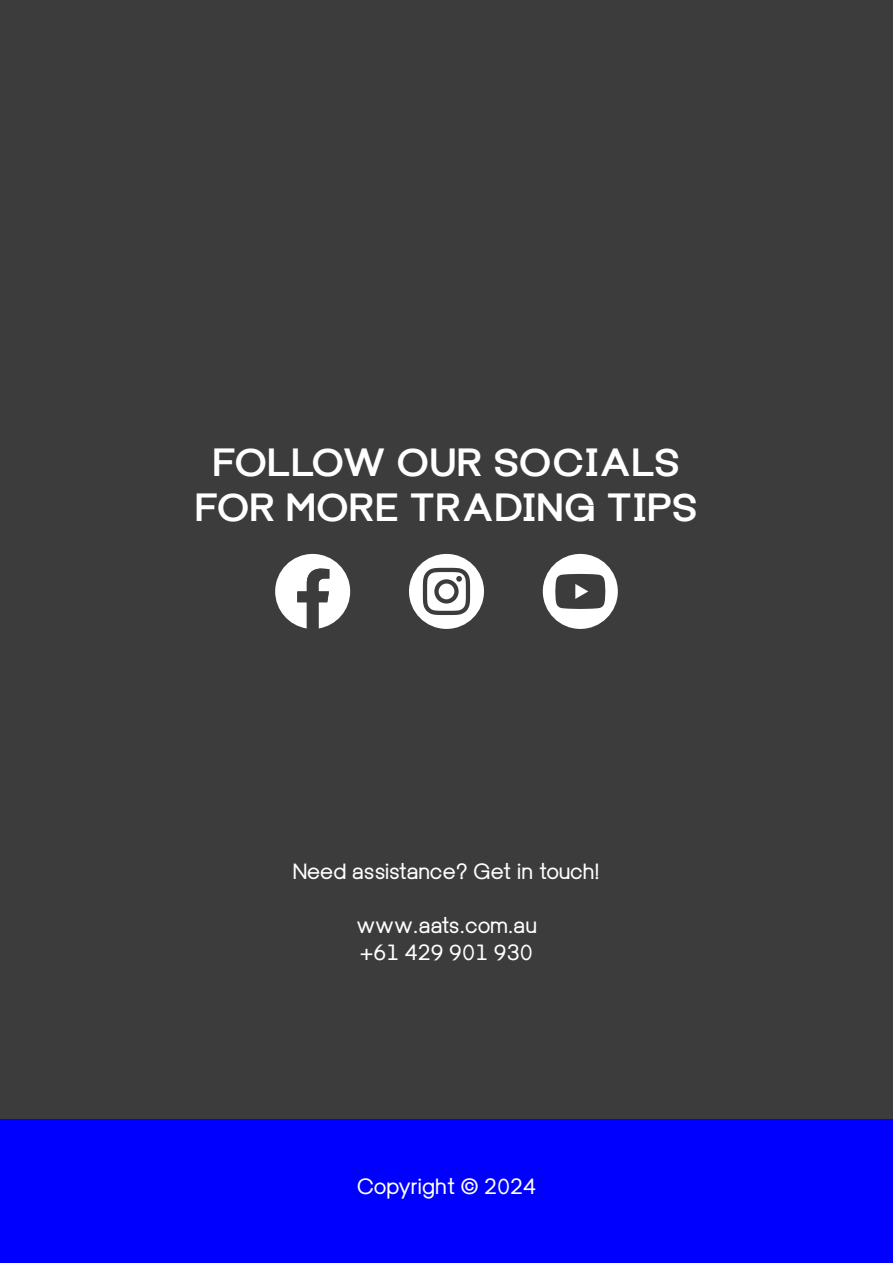
<style>
.page{position:relative;width:893px;height:1263px;background:#fff}
.page>*{position:absolute;margin:0;border:0;box-sizing:border-box;transform-origin:0 0}
.t1{font:700 37.5px/45px "Univa Nova";color:#fff;text-align:center}
.t2{font:500 21px "Univa Nova";letter-spacing:-.03em;color:#fff}
.t3{font:500 21px/27px "Univa Nova";color:#fff}
</style>
<div class="page">
<div style="left:0;top:1107px;width:893px;height:156px;background:#0000fe"></div>
<div style="left:0;top:0;width:893px;height:1118px;background:#3c3c3c"></div>
<div style="left:543px;top:554px;width:75px;height:75px;background:#fff;border-radius:50%"></div>
<svg style="left:555px;top:574px;width:50px;height:35px;background:#525252"></svg>
<svg style="left:275px;top:554px;width:75px;height:75px"></svg>
<div style="left:409px;top:554px;width:75px;height:75px;background:#fff;border-radius:50%"></div>
<svg style="left:423px;top:568px;width:47px;height:47px"></svg>
<h1 class="t1" style="left:195px;top:439px;width:505px">FOLLOW OUR SOCIALS<br>FOR MORE TRADING TIPS</h1>
<p class="t2" style="left:293px;top:863px;width:309px">Need assistance? Get in touch!</p>
<p class="t3" style="left:356px;top:914px;width:182px">www.aats.com.au +61 429 901 930</p>
<p class="t2" style="left:357px;top:1178px;width:181px">Copyright © 2024</p>
</div>
